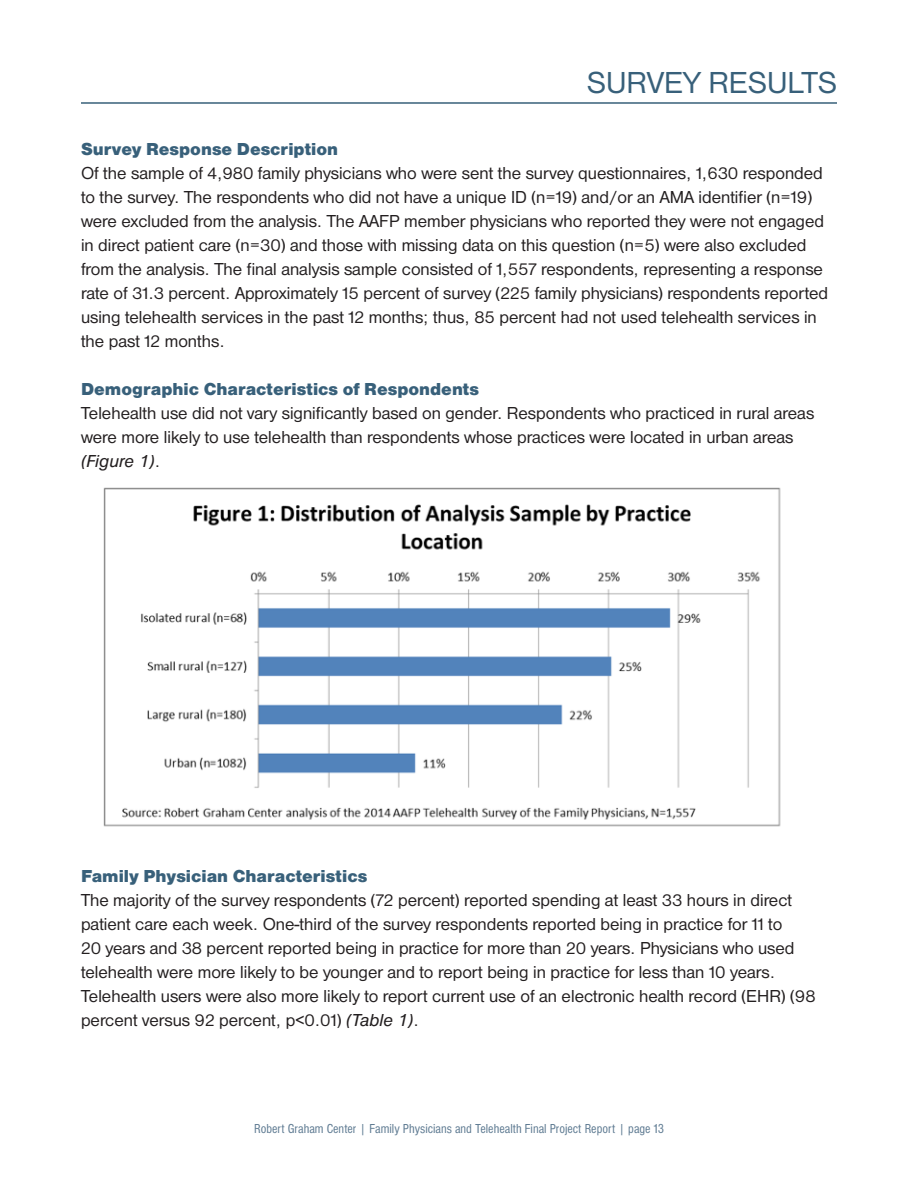
<style>
.page{position:relative;width:918px;height:1188px;background:#fff}
.page>*{position:absolute;margin:0;border:0;box-sizing:border-box;transform-origin:0 0}
.t1{font:31.5px "Nimbus San D";color:#38607a}
.t2{font:18px/24px "Nimbus San D";color:#231f20}
.t3{font:18px "Nimbus San D Blac";color:#38607a}
.t4{font:condensed 13.5px "Nimbus San D";color:#607c93}
.s1{font-style:italic}
</style>
<div class="page">
<hr style="left:81px;top:102px;width:756px;height:2px;background:#38607a">
<img style="left:103px;top:487px;width:678px;height:340px">
<p class="t1" style="left:587px;top:65px;width:252px">SURVEY RESULTS</p>
<p class="t3" style="left:81px;top:138px;width:259px">Survey Response Description</p>
<p class="t2" style="left:81px;top:161px;width:749px">Of the sample of 4,980 family physicians who were sent the survey questionnaires, 1,630 responded to the survey. The respondents who did not have a unique ID (n=19) and/or an AMA identifier (n=19) were excluded from the analysis. The AAFP member physicians who reported they were not engaged in direct patient care (n=30) and those with missing data on this question (n=5) were also excluded from the analysis. The final analysis sample consisted of 1,557 respondents, representing a response rate of 31.3 percent. Approximately 15 percent of survey (225 family physicians) respondents reported using telehealth services in the past 12 months; thus, 85 percent had not used telehealth services in the past 12 months.</p>
<p class="t3" style="left:81px;top:378px;width:400px">Demographic Characteristics of Respondents</p>
<p class="t2" style="left:81px;top:401px;width:735px">Telehealth use did not vary significantly based on gender. Respondents who practiced in rural areas were more likely to use telehealth than respondents whose practices were located in urban areas <span class="s1">(Figure 1)</span>.</p>
<p class="t3" style="left:81px;top:865px;width:288px">Family Physician Characteristics</p>
<p class="t2" style="left:81px;top:887px;width:736px">The majority of the survey respondents (72 percent) reported spending at least 33 hours in direct patient care each week. One-third of the survey respondents reported being in practice for 11 to<br>20 years and 38 percent reported being in practice for more than 20 years. Physicians who used telehealth were more likely to be younger and to report being in practice for less than 10 years.<br>Telehealth users were also more likely to report current use of an electronic health record (EHR) (98 percent versus 92 percent, p&lt;0.01) <span class="s1">(Table 1)</span>.</p>
<p class="t4" style="left:254px;top:1121px;width:411px">Robert Graham Center | Family Physicians and Telehealth Final Project Report | page 13</p>
</div>
